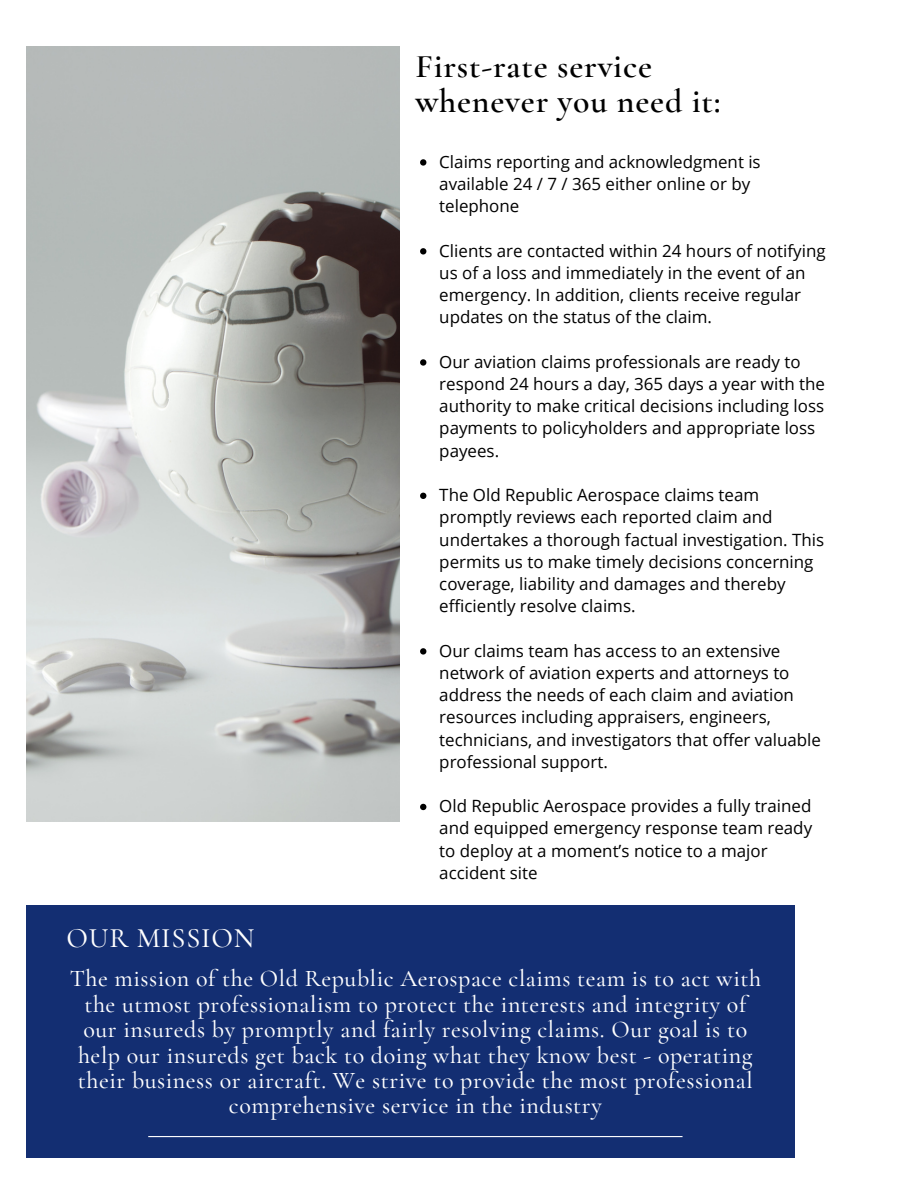
<style>
.page{position:relative;width:918px;height:1188px;background:#fff}
.page>*{position:absolute;margin:0;border:0;box-sizing:border-box;transform-origin:0 0}
.t1{font:600 33.9px/35px "Cormorant Garamond";letter-spacing:.025em;color:#000}
.t2{font:500 28.2px "Cormorant Garamond";letter-spacing:.03em;color:#fff}
.t3{font:500 24px/25.3px "Cormorant Garamond";letter-spacing:.025em;color:#fff;text-align:center}
.t4{font:16.95px/22.2px "Open Sans";color:#000}
</style>
<div class="page">
<img style="left:26px;top:47px;width:374px;height:775px">
<div style="left:26px;top:905px;width:769px;height:253px;background:#132e72"></div>
<hr style="left:148px;top:1136px;width:535px;height:1px;background:#fff">
<svg style="left:420px;top:159px;width:6px;height:7px"></svg>
<svg style="left:420px;top:248px;width:6px;height:7px"></svg>
<svg style="left:420px;top:359px;width:6px;height:7px"></svg>
<svg style="left:420px;top:493px;width:6px;height:6px"></svg>
<svg style="left:420px;top:648px;width:6px;height:7px"></svg>
<svg style="left:420px;top:804px;width:6px;height:6px"></svg>
<p class="t1" style="left:415px;top:48px;width:307px">First-rate service whenever you need it:</p>
<p class="t4" style="left:439px;top:150px;width:323px">Claims reporting and acknowledgment is available 24 / 7 / 365 either online or by telephone</p>
<p class="t4" style="left:439px;top:239px;width:388px">Clients are contacted within 24 hours of notifying us of a loss and immediately in the event of an emergency. In addition, clients receive regular updates on the status of the claim.</p>
<p class="t4" style="left:439px;top:350px;width:387px">Our aviation claims professionals are ready to respond 24 hours a day, 365 days a year with the authority to make critical decisions including loss payments to policyholders and appropriate loss payees.</p>
<p class="t4" style="left:439px;top:483px;width:386px">The Old Republic Aerospace claims team promptly reviews each reported claim and undertakes a thorough factual investigation. This permits us to make timely decisions concerning coverage, liability and damages and thereby efficiently resolve claims.</p>
<h2 class="t4" style="left:439px;top:639px;width:383px">Our claims team has access to an extensive network of aviation experts and attorneys to address the needs of each claim and aviation resources including appraisers, engineers, technicians, and investigators that offer valuable professional support.</h2>
<h3 class="t4" style="left:439px;top:795px;width:374px">Old Republic Aerospace provides a fully trained and equipped emergency response team ready to deploy at a moment’s notice to a major accident site</h3>
<h1 class="t2" style="left:66px;top:921px;width:190px">OUR MISSION</h1>
<p class="t3" style="left:70px;top:966px;width:693px">The mission of the Old Republic Aerospace claims team is to act with the utmost professionalism to protect the interests and integrity of our insureds by promptly and fairly resolving claims. Our goal is to help our insureds get back to doing what they know best - operating their business or aircraft. We strive to provide the most professional comprehensive service in the industry</p>
</div>
